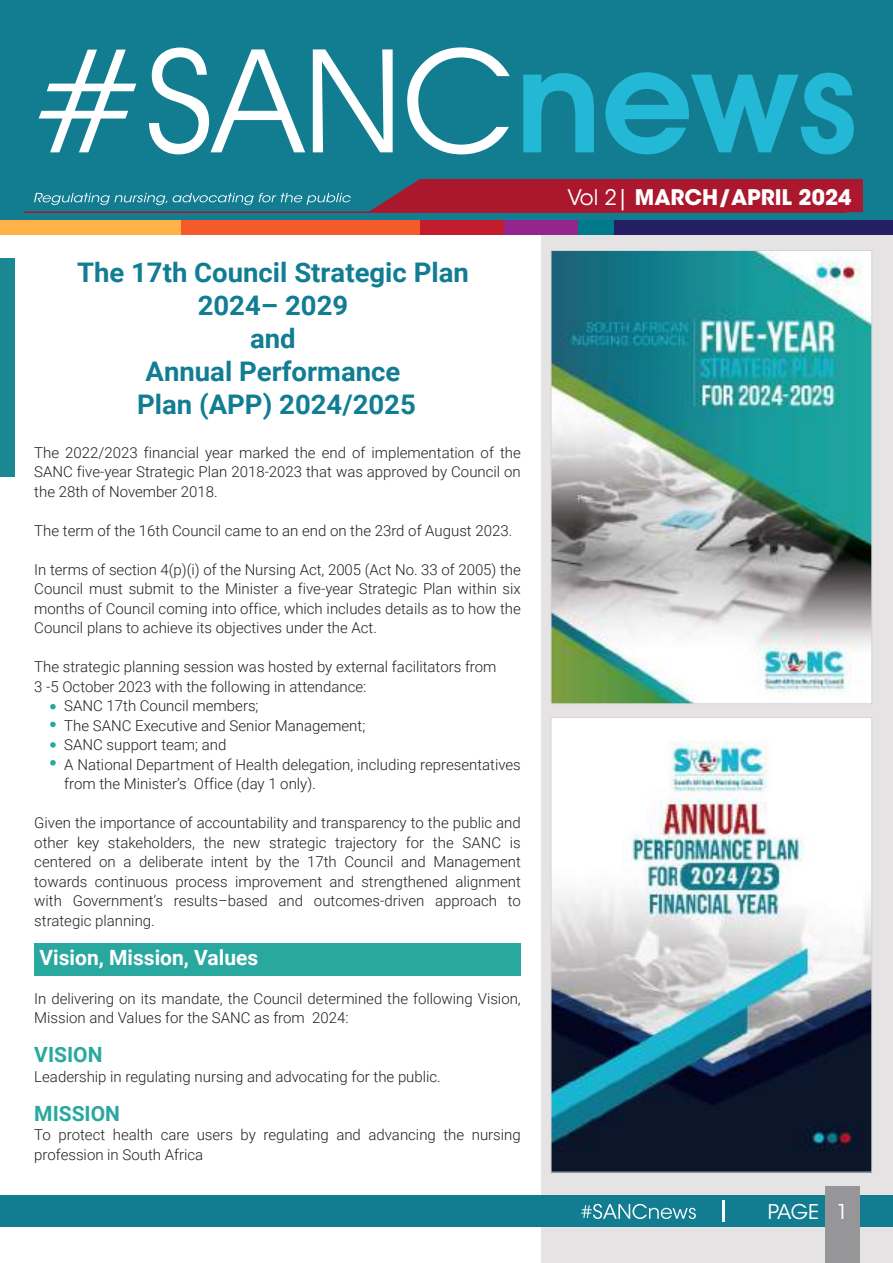
<style>
.page{position:relative;width:893px;height:1263px;background:#fff}
.page>*{position:absolute;margin:0;border:0;box-sizing:border-box;transform-origin:0 0}
.t1{font:700 27px/33px "Roboto";color:#117d93;text-align:center}
.t2{font:700 21.3px "ITC Avant Garde Std";color:#fff}
.t3{font:700 21px "Roboto";color:#fff}
.t4{font:700 21px "Roboto";color:#29a8a0}
.t5{font:20.25px "ITC Avant Garde Std";color:#fff}
.t6{font:300 15px/19.5px "Roboto";color:#241f1f;text-align:justify}
.s1{font-weight:400}
</style>
<div class="page">
<div style="left:541px;top:235px;width:352px;height:1028px;background:#e6e3e4"></div>
<div style="left:34px;top:943px;width:486px;height:32px;background:#29a8a0"></div>
<div style="left:0;top:0;width:893px;height:220px;background:#127c91"></div>
<div style="left:370px;top:179px;width:493px;height:33px;background:#ab182d"></div>
<svg style="left:39px;top:50px;width:97px;height:102px"></svg>
<svg style="left:149px;top:48px;width:156px;height:106px"></svg>
<svg style="left:313px;top:49px;width:80px;height:103px"></svg>
<svg style="left:407px;top:47px;width:103px;height:107px"></svg>
<svg style="left:523px;top:73px;width:71px;height:79px"></svg>
<svg style="left:605px;top:72px;width:249px;height:82px"></svg>
<hr style="left:24px;top:211px;width:822px;height:2px;background:#ab182d">
<svg style="left:34px;top:193px;width:317px;height:12px"></svg>
<div style="left:0;top:1196px;width:892px;height:31px;background:#127c91"></div>
<div style="left:825px;top:1186px;width:34px;height:77px;background:#969698"></div>
<svg style="left:581px;top:1204px;width:115px;height:15px"></svg>
<hr style="left:722px;top:1200px;width:2px;height:21px;background:#fff">
<div style="left:177px;top:220px;width:246px;height:15px;background:#f55a2b"></div>
<div style="left:1px;top:220px;width:180px;height:15px;background:#ffb346"></div>
<div style="left:421px;top:220px;width:85px;height:15px;background:#c31d2d"></div>
<div style="left:575px;top:220px;width:39px;height:15px;background:#007a8a"></div>
<div style="left:614px;top:220px;width:279px;height:15px;background:#241f64"></div>
<div style="left:505px;top:220px;width:73px;height:15px;background:#94258f"></div>
<img style="left:553px;top:252px;width:317px;height:450px">
<img style="left:553px;top:719px;width:317px;height:451px">
<div style="left:551px;top:250px;width:321px;height:454px;border:1px solid #d5d4d5"></div>
<div style="left:551px;top:717px;width:321px;height:455px;border:1px solid #d5d4d5"></div>
<svg style="left:50px;top:704px;width:6px;height:5px"></svg>
<svg style="left:50px;top:722px;width:6px;height:5px"></svg>
<svg style="left:50px;top:742px;width:6px;height:6px"></svg>
<svg style="left:50px;top:760px;width:6px;height:5px"></svg>
<div style="left:0;top:259px;width:14px;height:218px;background:#198892"></div>
<h1 class="t1" style="left:77px;top:255px;width:393px">The 17th Council Strategic Plan<br>2024– 2029<br>and<br>Annual Performance<br>Plan (APP) 2024/2025</h1>
<p class="t6" style="left:34px;top:442px;width:488px">The 2022/2023 financial year marked the end of implementation of the SANC five-year Strategic Plan 2018-2023 that was approved by Council on the 28th of November 2018.</p>
<p class="t6" style="left:34px;top:520px;width:479px">The term of the 16th Council came to an end on the 23rd of August 2023.</p>
<p class="t6" style="left:34px;top:559px;width:488px">In terms of section 4(p)(i) of the Nursing Act, 2005 (Act No. 33 of 2005) the Council must submit to the Minister a five-year Strategic Plan within six months of Council coming into office, which includes details as to how the Council plans to achieve its objectives under the Act.</p>
<p class="t6" style="left:34px;top:657px;width:464px">The strategic planning session was hosted by external facilitators from</p>
<p class="t6" style="left:34px;top:676px;width:334px">3 -5 October 2023 with the following in attendance:</p>
<p class="t6" style="left:64px;top:696px;width:196px">SANC 17th Council members;</p>
<p class="t6" style="left:64px;top:715px;width:302px">The SANC Executive and Senior Management;</p>
<p class="t6" style="left:64px;top:735px;width:164px">SANC support team; and</p>
<p class="t6" style="left:64px;top:754px;width:458px">A National Department of Health delegation, including representatives</p>
<p class="t6" style="left:64px;top:774px;width:253px">from the Minister’s Office (day 1 only).</p>
<p class="t6" style="left:34px;top:813px;width:488px">Given the importance of accountability and transparency to the public and other key stakeholders, the new strategic trajectory for the SANC is centered on a deliberate intent by the 17th Council and Management towards continuous process improvement and strengthened alignment with Government’s results–based and outcomes-driven approach to strategic planning.</p>
<h3 class="t3" style="left:40px;top:943px;width:220px">Vision, Mission, Values</h3>
<p class="t6" style="left:34px;top:988px;width:488px">In delivering on its mandate, the Council determined the following Vision,<br>Mission and Values for the SANC as from 2024:</p>
<h3 class="t4" style="left:34px;top:1040px;width:70px">VISION</h3>
<p class="t6" style="left:34px;top:1066px;width:408px">Leadership in regulating nursing and advocating for the public.</p>
<h3 class="t4" style="left:34px;top:1099px;width:87px">MISSION</h3>
<p class="t6" style="left:34px;top:1125px;width:488px">To protect health care users by regulating and advancing the nursing profession in South Africa</p>
<h2 class="t2" style="left:568px;top:183px;width:285px"><span class="s1">Vol 2|</span> MARCH/APRIL 2024</h2>
<h3 class="t5" style="left:768px;top:1199px;width:82px">PAGE 1</h3>
</div>
